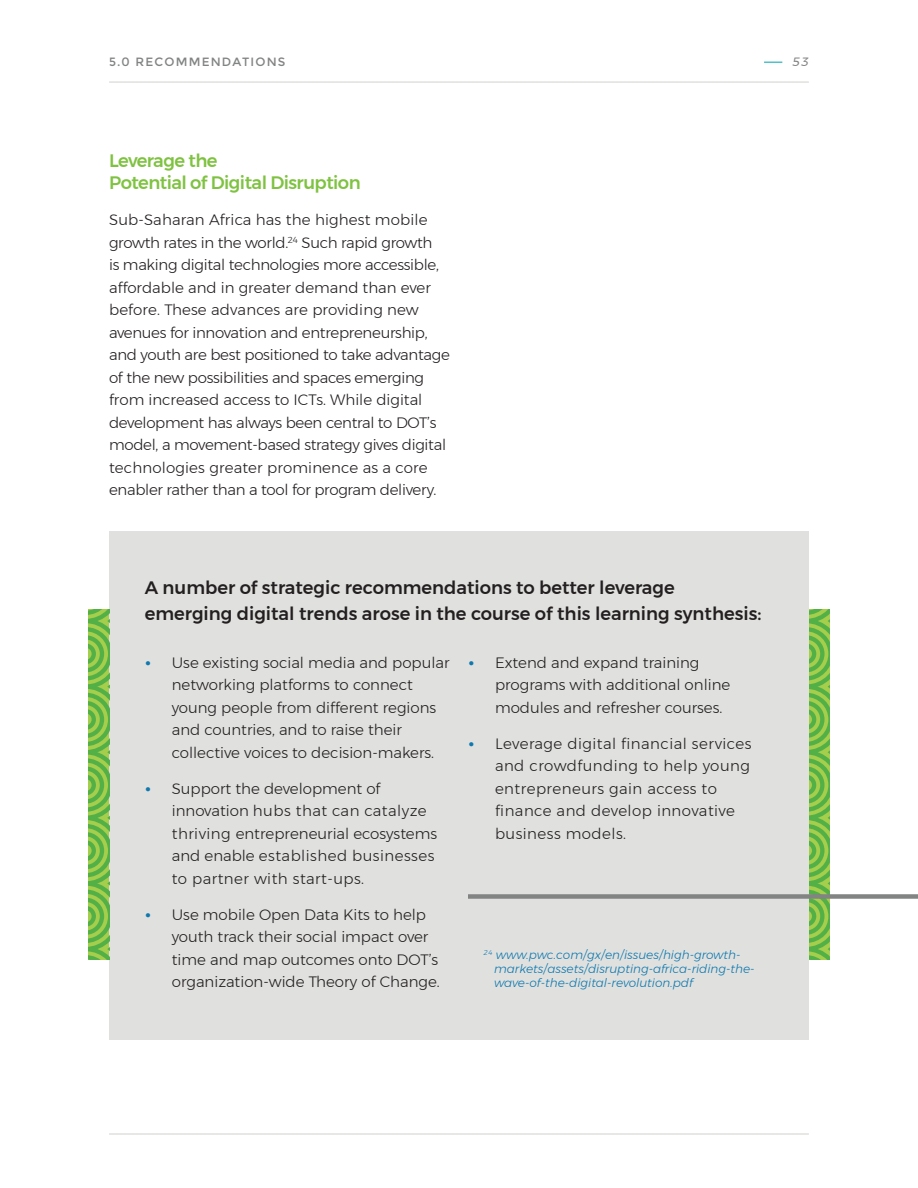
<style>
.page{position:relative;width:918px;height:1188px;background:#fff}
.page>*{position:absolute;margin:0;border:0;box-sizing:border-box;transform-origin:0 0}
.t1{font:500 18px/25.5px "Montserrat";color:#231f20}
.t2{font:500 18px/22.5px "Montserrat";letter-spacing:-.03em;color:#7fc241}
.t3{font:300 15px/22.5px "Montserrat";letter-spacing:-.02em;color:#231f20}
.t4{font:300 15px/22.5px "Montserrat";color:#231f20}
.t5{font:300 15px/22.5px "Montserrat";letter-spacing:.03em;color:#231f20}
.t6{font:italic 300 12px/14.4px "Montserrat";color:#0e78af}
.t7{font:12px "Montserrat";letter-spacing:.1em;color:#828383}
.t8{font:italic 12px "Montserrat";color:#828383}
.s1{font-weight:700;color:#0e78af}
</style>
<div class="page">
<hr style="left:109px;top:81px;width:700px;height:2px;background:#e0e1df">
<svg style="left:764px;top:62px;width:18px;height:1px"></svg>
<hr style="left:109px;top:1133px;width:700px;height:2px;background:#e0e1df">
<svg style="left:809px;top:609px;width:20px;height:350px;background:#78bd49"></svg>
<div style="left:109px;top:531px;width:700px;height:509px;background:#e0e1df"></div>
<div style="left:468px;top:894px;width:450px;height:5px;background:#828383"></div>
<svg style="left:89px;top:609px;width:20px;height:350px;background:#78bd49"></svg>
<p class="t7" style="left:109px;top:54px;width:178px">5.0 RECOMMENDATIONS</p>
<p class="t8" style="left:792px;top:52px;width:18px">53</p>
<p class="t2" style="left:109px;top:149px;width:253px">Leverage the<br>Potential of Digital Disruption</p>
<p class="t3" style="left:109px;top:208px;width:342px">Sub-Saharan Africa has the highest mobile growth rates in the world.<sup>24</sup> Such rapid growth<br>is making digital technologies more accessible, affordable and in greater demand than ever before. These advances are providing new avenues for innovation and entrepreneurship, and youth are best positioned to take advantage of the new possibilities and spaces emerging from increased access to ICTs. While digital development has always been central to DOT’s model, a movement-based strategy gives digital technologies greater prominence as a core enabler rather than a tool for program delivery.</p>
<p class="t1" style="left:145px;top:575px;width:618px">A number of strategic recommendations to better leverage emerging digital trends arose in the course of this learning synthesis:</p>
<p class="t4" style="left:172px;top:651px;width:279px;text-indent:-27px"><span class="s1">•</span> Use existing social media and popular networking platforms to connect young people from different regions and countries, and to raise their collective voices to decision-makers.</p>
<p class="t4" style="left:172px;top:777px;width:267px;text-indent:-27px"><span class="s1">•</span> Support the development of innovation hubs that can catalyze thriving entrepreneurial ecosystems and enable established businesses to partner with start-ups.</p>
<p class="t4" style="left:172px;top:903px;width:270px;text-indent:-27px"><span class="s1">•</span> Use mobile Open Data Kits to help youth track their social impact over time and map outcomes onto DOT’s organization-wide Theory of Change.</p>
<p class="t4" style="left:495px;top:651px;width:237px;text-indent:-27px"><span class="s1">•</span> Extend and expand training programs with additional online modules and refresher courses.</p>
<p class="t5" style="left:495px;top:732px;width:258px;text-indent:-27px"><span class="s1">•</span> Leverage digital financial services and crowdfunding to help young entrepreneurs gain access to finance and develop innovative business models.</p>
<p class="t6" style="left:494px;top:947px;width:262px;text-indent:-11px"><sup>24</sup> www.pwc.com/gx/en/issues/high-growth&shy;markets/assets/disrupting-africa-riding-the&shy;wave-of-the-digital-revolution.pdf</p>
</div>
